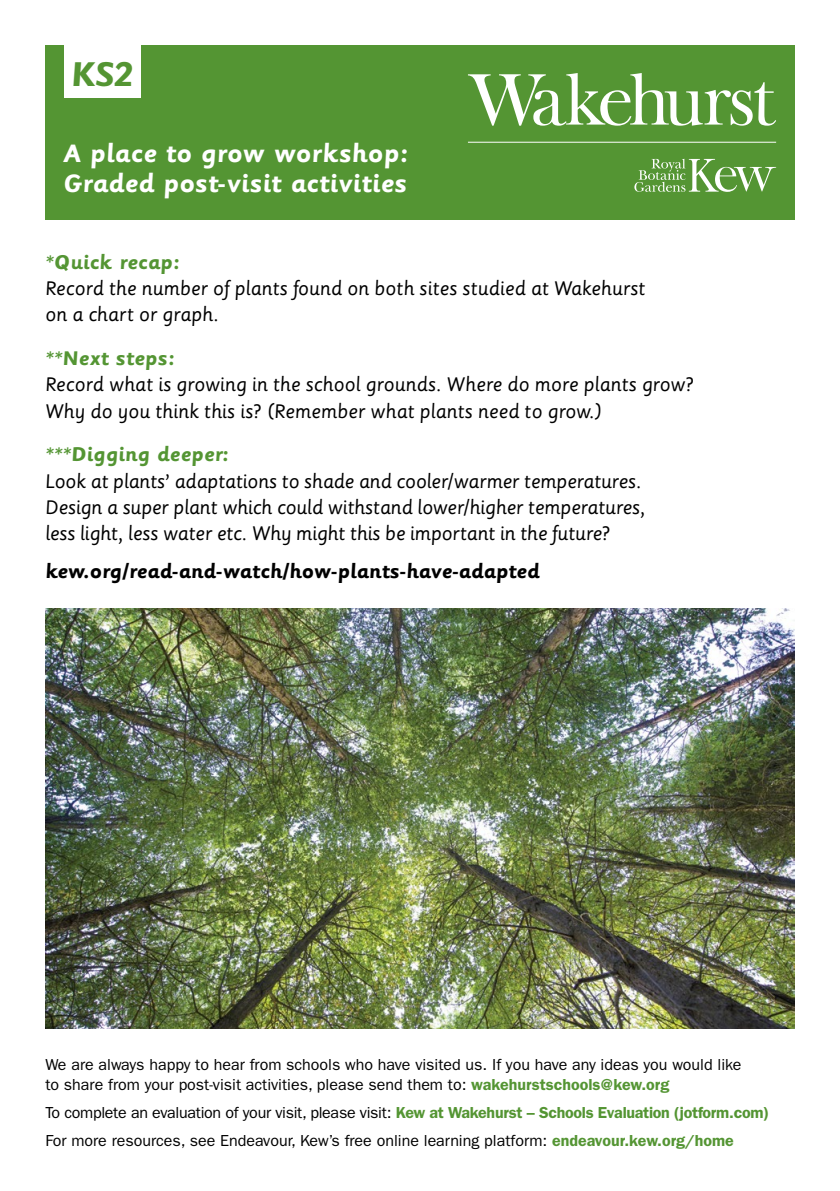
<style>
.page{position:relative;width:840px;height:1191px;background:#fff}
.page>*{position:absolute;margin:0;border:0;box-sizing:border-box;transform-origin:0 0}
.t1{font:700 38.2px "Sassoon Primary";color:#549533}
.t2{font:700 28px/30px "Sassoon Primary";color:#fff}
.t3{font:22px/26.4px "Sassoon Primary";letter-spacing:-.01em;color:#000}
.t4{font:700 22px "Sassoon Primary";letter-spacing:-.01em;color:#000}
.t5{font:700 22px "Sassoon Primary";color:#549533}
.t6{font:16px/19.2px "ITC Franklin Gothic Std";color:#000}
.t7{font:16px "ITC Franklin Gothic Std";letter-spacing:-.02em;color:#000}
.s1{font-weight:700;color:#549533}
.s2{font-weight:600;color:#549533}
</style>
<div class="page">
<div style="left:45px;top:45px;width:749px;height:174px;background:#549533"></div>
<div style="left:64px;top:44px;width:77px;height:54px;background:#fff"></div>
<svg style="left:468px;top:73px;width:307px;height:53px"></svg>
<svg style="left:634px;top:159px;width:141px;height:33px"></svg>
<hr style="left:467px;top:142px;width:308px;height:1px;background:#fff">
<img style="left:45px;top:608px;width:748px;height:420px">
<p class="t1" style="left:71px;top:54px;width:64px">KS2</p>
<p class="t2" style="left:64px;top:139px;width:346px">A place to grow workshop:<br>Graded post-visit activities</p>
<p class="t5" style="left:45px;top:251px;width:136px">*Quick recap:</p>
<p class="t3" style="left:45px;top:275px;width:601px">Record the number of plants found on both sites studied at Wakehurst on a chart or graph.</p>
<p class="t3" style="left:45px;top:345px;width:649px"><span class="s1">**Next steps:<br></span>Record what is growing in the school grounds. Where do more plants grow?<br>Why do you think this is? (Remember what plants need to grow.)</p>
<p class="t3" style="left:45px;top:441px;width:601px"><span class="s1">***Digging deeper:<br></span>Look at plants’ adaptations to shade and cooler/warmer temperatures.<br>Design a super plant which could withstand lower/higher temperatures, less light, less water etc. Why might this be important in the future?</p>
<p class="t4" style="left:45px;top:560px;width:495px">kew.org/read-and-watch/how-plants-have-adapted</p>
<p class="t6" style="left:45px;top:1055px;width:697px">We are always happy to hear from schools who have visited us. If you have any ideas you would like to share from your post-visit activities, please send them to: <span class="s2">wakehurstschools@kew.org</span></p>
<p class="t7" style="left:45px;top:1103px;width:725px">To complete an evaluation of your visit, please visit: <span class="s2">Kew at Wakehurst – Schools Evaluation (jotform.com)</span></p>
<p class="t6" style="left:45px;top:1130px;width:689px">For more resources, see Endeavour, Kew’s free online learning platform: <span class="s2">endeavour.kew.org/home</span></p>
</div>
